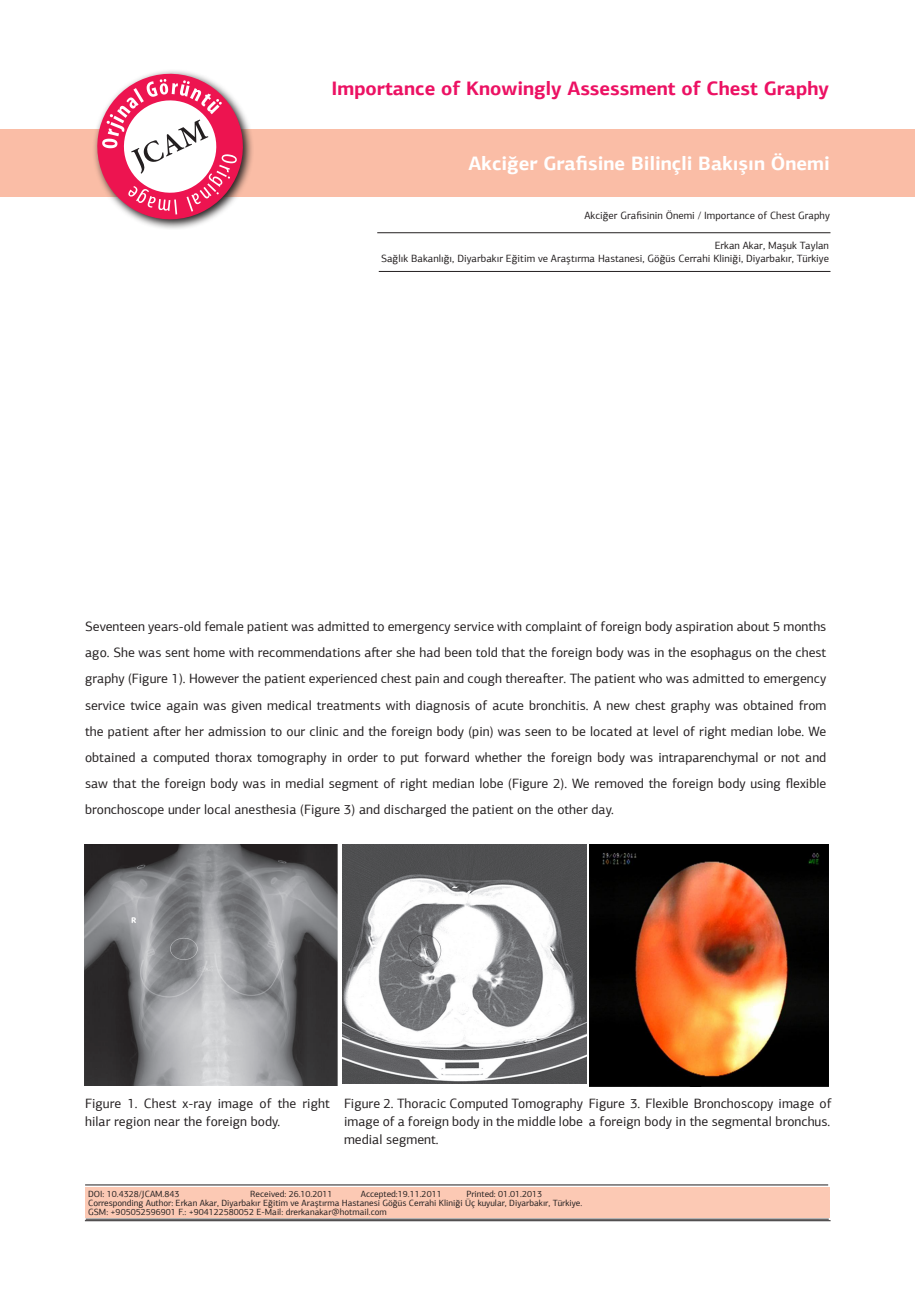
<style>
.page{position:relative;width:915px;height:1306px;background:#fff}
.page>*{position:absolute;margin:0;border:0;box-sizing:border-box;transform-origin:0 0}
.t1{font:700 19.5px "PF Agora Sans Pro";color:#ec1163}
.t2{font:700 19.5px "PF Agora Sans Pro";color:#fff}
.t3{font:13.5px/26.1px "PF Agora Sans Pro";color:#231f20;text-align:justify}
.t4{font:10.5px/13.5px "PF Agora Sans Pro";color:#231f20;text-align:right}
.t5{font:9px/9px "PF Agora Sans Pro";color:#231f20}
</style>
<div class="page">
<hr style="left:85px;top:1220px;width:745px;height:1px;background:#231f20">
<div style="left:85px;top:1186px;width:744px;height:31px;background:#fcc9b4"></div>
<div style="left:1px;top:129px;width:913px;height:67px;background:#fabda6"></div>
<hr style="left:85px;top:1184px;width:742px;height:1px;background:#231f20">
<hr style="left:377px;top:232px;width:453px;height:1px;background:#231f20">
<hr style="left:378px;top:271px;width:452px;height:1px;background:#231f20">
<svg style="left:87px;top:71px;width:166px;height:158px"></svg>
<div style="left:893px;top:129px;width:21px;height:68px;background:#fabda6"></div>
<hr style="left:86px;top:1218px;width:742px;height:1px;background:#231f20">
<img style="left:84px;top:844px;width:253px;height:241px">
<img style="left:342px;top:844px;width:244px;height:239px">
<img style="left:589px;top:844px;width:239px;height:242px">
<p class="t1" style="left:331px;top:76px;width:499px">Importance of Knowingly Assessment of Chest Graphy</p>
<p class="t2" style="left:468px;top:151px;width:362px">Akciğer Grafisine Bilinçli Bakışın Önemi</p>
<p class="t4" style="left:584px;top:208px;width:247px">Akciğer Grafisinin Önemi / Importance of Chest Graphy</p>
<p class="t4" style="left:381px;top:238px;width:449px">Erkan Akar, Maşuk Taylan<br>Sağlık Bakanlığı, Diyarbakır Eğitim ve Araştırma Hastanesi, Göğüs Cerrahi Kliniği, Diyarbakır, Türkiye</p>
<p class="t3" style="left:85px;top:613px;width:742px">Seventeen years-old female patient was admitted to emergency service with complaint of foreign body aspiration about 5 months ago. She was sent home with recommendations after she had been told that the foreign body was in the esophagus on the chest graphy (Figure 1). However the patient experienced chest pain and cough thereafter. The patient who was admitted to emergency service twice again was given medical treatments with diagnosis of acute bronchitis. A new chest graphy was obtained from the patient after her admission to our clinic and the foreign body (pin) was seen to be located at level of right median lobe. We obtained a computed thorax tomography in order to put forward whether the foreign body was intraparenchymal or not and saw that the foreign body was in medial segment of right median lobe (Figure 2). We removed the foreign body using flexible bronchoscope under local anesthesia (Figure 3) and discharged the patient on the other day.</p>
<p class="t3" style="left:85px;top:1094px;width:246px;line-height:18px">Figure 1. Chest x-ray image of the right hilar region near the foreign body.</p>
<p class="t3" style="left:344px;top:1094px;width:489px;line-height:18px">Figure 2. Thoracic Computed Tomography Figure 3. Flexible Bronchoscopy image of image of a foreign body in the middle lobe a foreign body in the segmental bronchus. medial segment.</p>
<p class="t5" style="left:88px;top:1188px;width:495px;text-indent:378px">Printed: 01.01.2013<br>Corresponding Author: Erkan Akar, Diyarbakır Eğitim ve Araştırma Hastanesi Göğüs Cerrahi Kliniği Üç kuyular, Diyarbakır, Türkiye.<br>GSM: +905052596901 F.: +904122580052 E-Mail: drerkanakar@hotmail.com</p>
<p class="t5" style="left:88px;top:1188px;width:93px">DOI: 10.4328/JCAM.843</p>
<p class="t5" style="left:250px;top:1188px;width:84px">Received: 26.10.2011</p>
<p class="t5" style="left:360px;top:1188px;width:82px">Accepted:19.11.2011</p>
</div>
